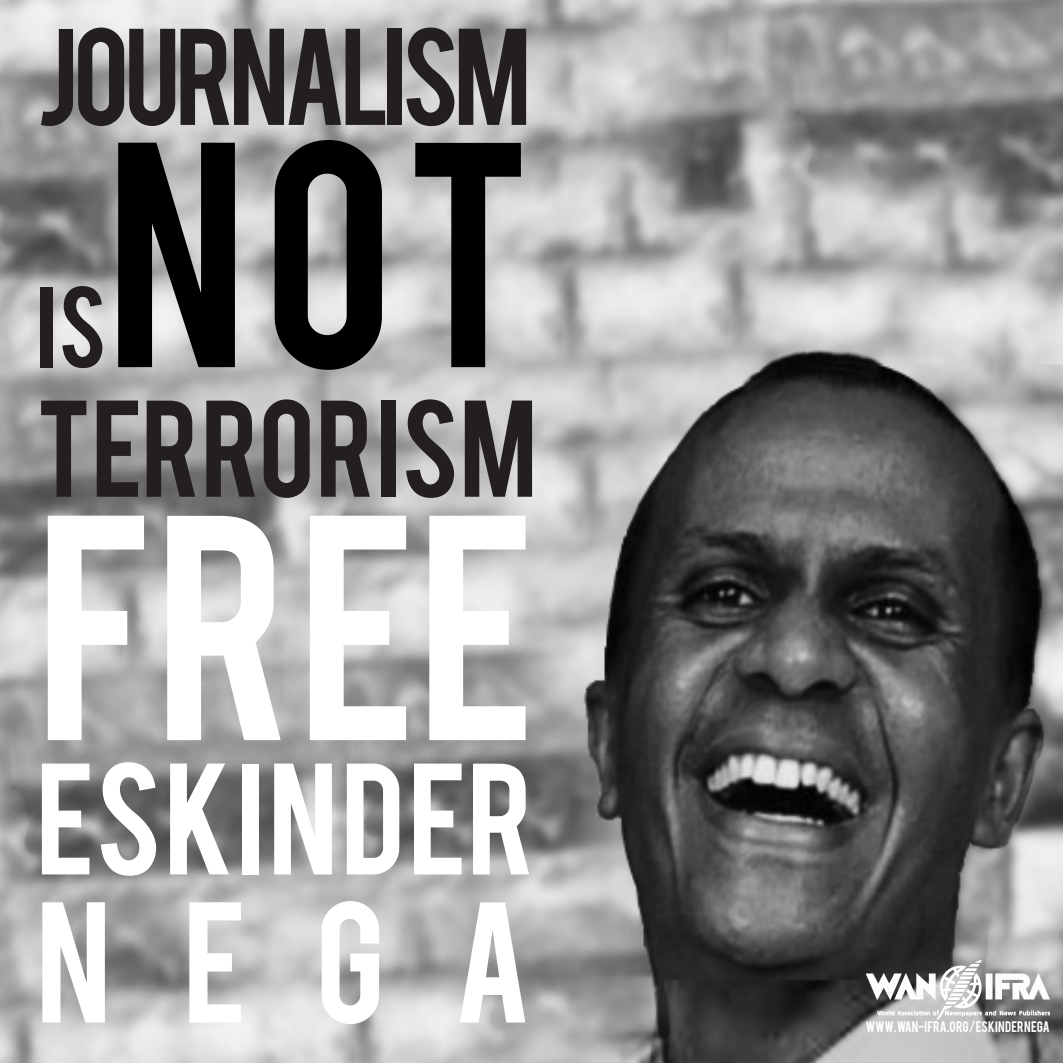
<style>
.page{position:relative;width:1063px;height:1063px;background:#fff}
.page>*{position:absolute;margin:0;border:0;box-sizing:border-box;transform-origin:0 0}
.t1{font:252px "Bebas";color:#fff}
.t2{font:252px "Bebas";color:#000}
.t3{font:135px "Bebas";color:#fff}
.t4{font:124.5px "Bebas";letter-spacing:.02em;color:#fff}
.t5{font:108px "Bebas";letter-spacing:-.045em;color:#231f20}
.t6{font:108px "Bebas";letter-spacing:.005em;color:#231f20}
.t7{font:90px "Bebas";color:#231f20}
.t8{font:12px "Bebas";letter-spacing:.015em;color:#fff}
</style>
<div class="page">
<img style="left:0;top:0;width:1063px;height:1063px">
<img style="left:866px;top:961px;width:184px;height:58px">
<p class="t5" style="left:36px;top:-2px;width:496px">JOURNALISM</p>
<p class="t2" style="left:107px;top:72px;width:427px">NOT</p>
<p class="t6" style="left:36px;top:370px;width:502px">TERRORISM</p>
<p class="t7" style="left:36px;top:262px;width:72px">IS</p>
<p class="t1" style="left:36px;top:445px;width:502px">FREE</p>
<p class="t4" style="left:36px;top:728px;width:500px">ESKINDER</p>
<p class="t3" style="left:36px;top:864px;width:497px">NEGA</p>
<p class="t8" style="left:866px;top:1017px;width:186px">WWW.WAN-IFRA.ORG/ESKINDERNEGA</p>
</div>
